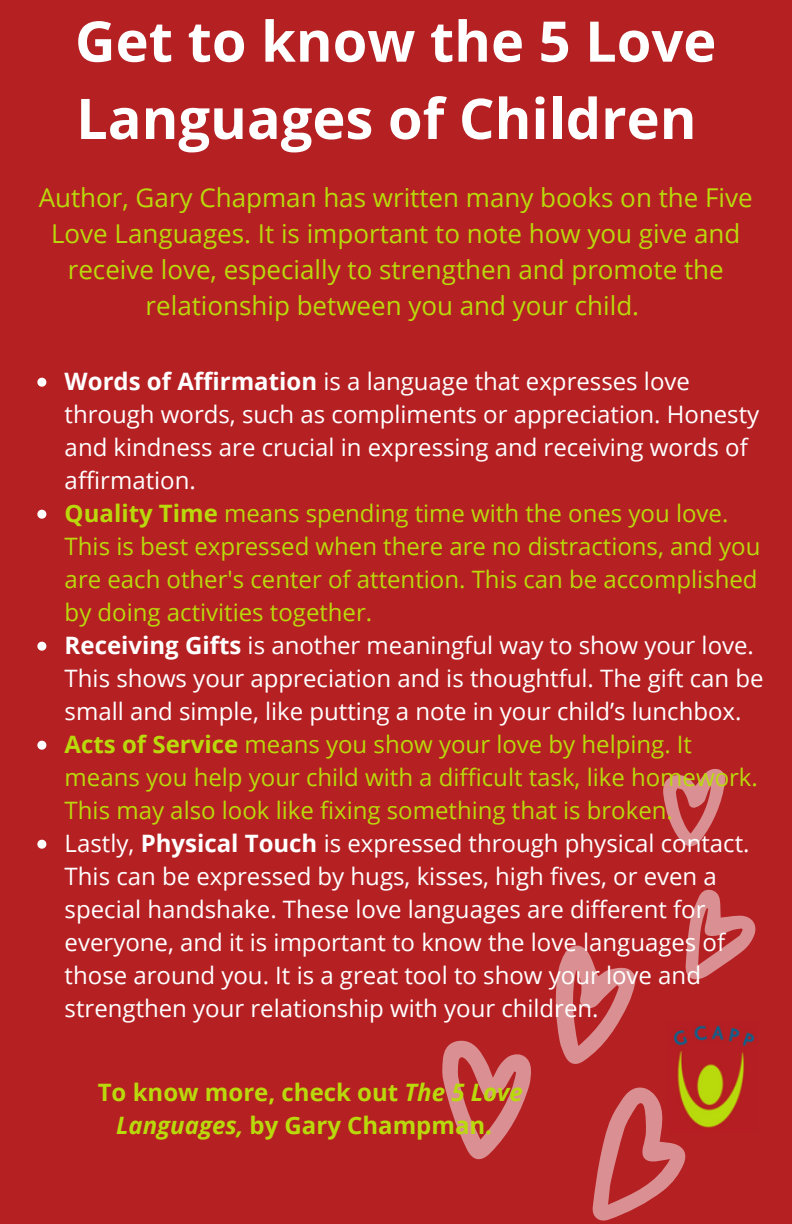
<style>
.page{position:relative;width:792px;height:1224px;background:#b52023}
.page>*{position:absolute;margin:0;border:0;box-sizing:border-box;transform-origin:0 0}
.t1{font:700 56px/77.4px "Open Sans";color:#fff}
.t2{font:26px/36px "Open Sans";color:#b9d90c;text-align:center}
.t3{font:24px/33px "Open Sans";color:#fff}
.t4{font:700 24px/33px "Open Sans";color:#b9d90c;text-align:center}
.s1{font-weight:700}
.s2{font-weight:700;color:#b9d90c}
.s3{color:#b9d90c}
.s4{font-style:italic}
</style>
<div class="page">
<svg style="left:442px;top:768px;width:314px;height:453px"></svg>
<img style="left:667px;top:1021px;width:89px;height:113px">
<svg style="left:37px;top:378px;width:9px;height:9px"></svg>
<svg style="left:37px;top:510px;width:9px;height:9px"></svg>
<svg style="left:37px;top:642px;width:9px;height:9px"></svg>
<svg style="left:37px;top:741px;width:9px;height:9px"></svg>
<svg style="left:37px;top:840px;width:9px;height:9px"></svg>
<p class="t1" style="left:75px;top:1px;width:643px">Get to know the 5 Love<br>Languages of Children</p>
<p class="t2" style="left:39px;top:179px;width:715px">Author, Gary Chapman has written many books on the Five Love Languages. It is important to note how you give and receive love, especially to strengthen and promote the relationship between you and your child.</p>
<p class="t3" style="left:65px;top:364px;width:701px"><span class="s1">Words of Affirmation</span> is a language that expresses love through words, such as compliments or appreciation. Honesty and kindness are crucial in expressing and receiving words of affirmation.<br><span class="s2">Quality Time</span> <span class="s3">means spending time with the ones you love.<br>This is best expressed when there are no distractions, and you are each other's center of attention. This can be accomplished by doing activities together.<br></span><span class="s1">Receiving Gifts</span> is another meaningful way to show your love.<br>This shows your appreciation and is thoughtful. The gift can be small and simple, like putting a note in your child’s lunchbox.<br><span class="s2">Acts of Service</span> <span class="s3">means you show your love by helping. It means you help your child with a difficult task, like homework.<br>This may also look like fixing something that is broken.<br></span>Lastly, <span class="s1">Physical Touch</span> is expressed through physical contact.<br>This can be expressed by hugs, kisses, high fives, or even a special handshake. These love languages are different for everyone, and it is important to know the love languages of those around you. It is a great tool to show your love and strengthen your relationship with your children.</p>
<p class="t4" style="left:98px;top:1075px;width:427px">To know more, check out <span class="s4">The 5 Love<br>Languages,</span> by Gary Champman.</p>
</div>
